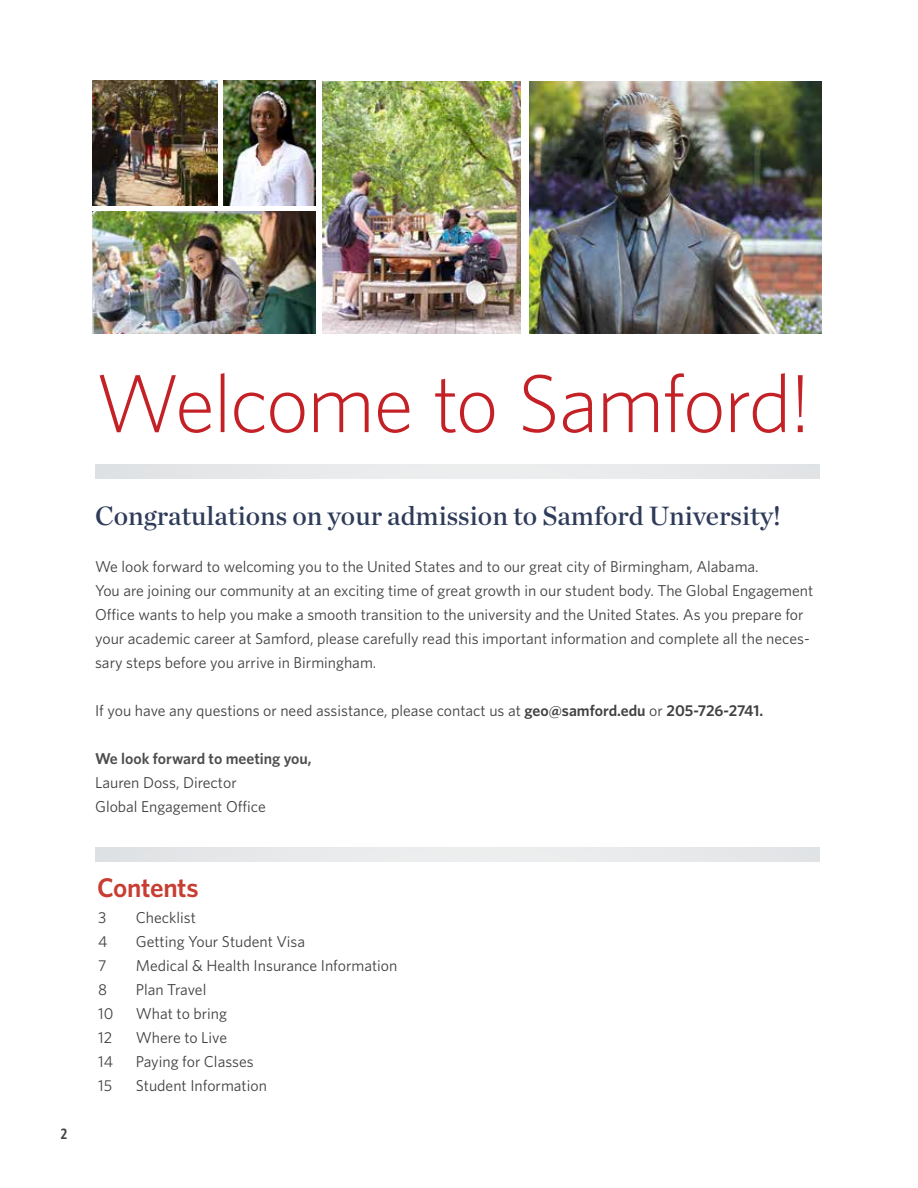
<style>
.page{position:relative;width:918px;height:1188px;background:#fff}
.page>*{position:absolute;margin:0;border:0;box-sizing:border-box;transform-origin:0 0}
.t1{font:300 82.5px "Whitney";letter-spacing:-.025em;color:#c42127}
.t2{font:27px "Chronicle Deck Semi";color:#2e3b59}
.t3{font:600 27px "Whitney";letter-spacing:-.015em;color:#c83d31}
.t4{font:15.75px/24px "Whitney";color:#414042}
.t5{font:600 15.75px "Whitney";color:#4d4d4f}
.t6{font:600 15px "Whitney Condensed";color:#424447}
.s1{font-weight:600}
</style>
<div class="page">
<img style="left:529px;top:81px;width:293px;height:253px">
<img style="left:323px;top:81px;width:198px;height:253px">
<img style="left:224px;top:81px;width:91px;height:124px">
<img style="left:93px;top:81px;width:124px;height:124px">
<img style="left:93px;top:212px;width:222px;height:122px">
<h1 class="t1" style="left:95px;top:348px;width:718px">Welcome to Samford!</h1>
<p class="t6" style="left:61px;top:1125px;width:8px">2</p>
<h2 class="t2" style="left:95px;top:495px;width:687px">Congratulations on your admission to Samford University!</h2>
<p class="t4" style="left:95px;top:554px;width:720px">We look forward to welcoming you to the United States and to our great city of Birmingham, Alabama.<br>You are joining our community at an exciting time of great growth in our student body. The Global Engagement Office wants to help you make a smooth transition to the university and the United States. As you prepare for your academic career at Samford, please carefully read this important information and complete all the neces&shy;sary steps before you arrive in Birmingham.</p>
<p class="t4" style="left:95px;top:698px;width:670px">If you have any questions or need assistance, please contact us at <span class="s1">geo@samford.edu</span> or <span class="s1">205-726-2741.</span></p>
<p class="t5" style="left:95px;top:748px;width:218px">We look forward to meeting you,</p>
<p class="t4" style="left:95px;top:770px;width:172px">Lauren Doss, Director<br>Global Engagement Office</p>
<h2 class="t3" style="left:97px;top:870px;width:103px">Contents</h2>
<p class="t4" style="left:98px;top:905px;width:10px">3</p>
<p class="t4" style="left:136px;top:905px;width:62px">Checklist</p>
<p class="t4" style="left:98px;top:929px;width:11px">4</p>
<p class="t4" style="left:136px;top:929px;width:171px">Getting Your Student Visa</p>
<p class="t4" style="left:98px;top:953px;width:10px">7</p>
<p class="t4" style="left:136px;top:953px;width:263px">Medical &amp; Health Insurance Information</p>
<p class="t4" style="left:98px;top:977px;width:10px">8</p>
<p class="t4" style="left:136px;top:977px;width:72px">Plan Travel</p>
<p class="t4" style="left:98px;top:1001px;width:17px">10</p>
<p class="t4" style="left:136px;top:1001px;width:93px">What to bring</p>
<p class="t4" style="left:98px;top:1025px;width:16px">12</p>
<p class="t4" style="left:136px;top:1025px;width:93px">Where to Live</p>
<p class="t4" style="left:98px;top:1049px;width:16px">14</p>
<p class="t4" style="left:136px;top:1049px;width:119px">Paying for Classes</p>
<p class="t4" style="left:98px;top:1073px;width:16px">15</p>
<p class="t4" style="left:136px;top:1073px;width:133px">Student Information</p>
</div>
